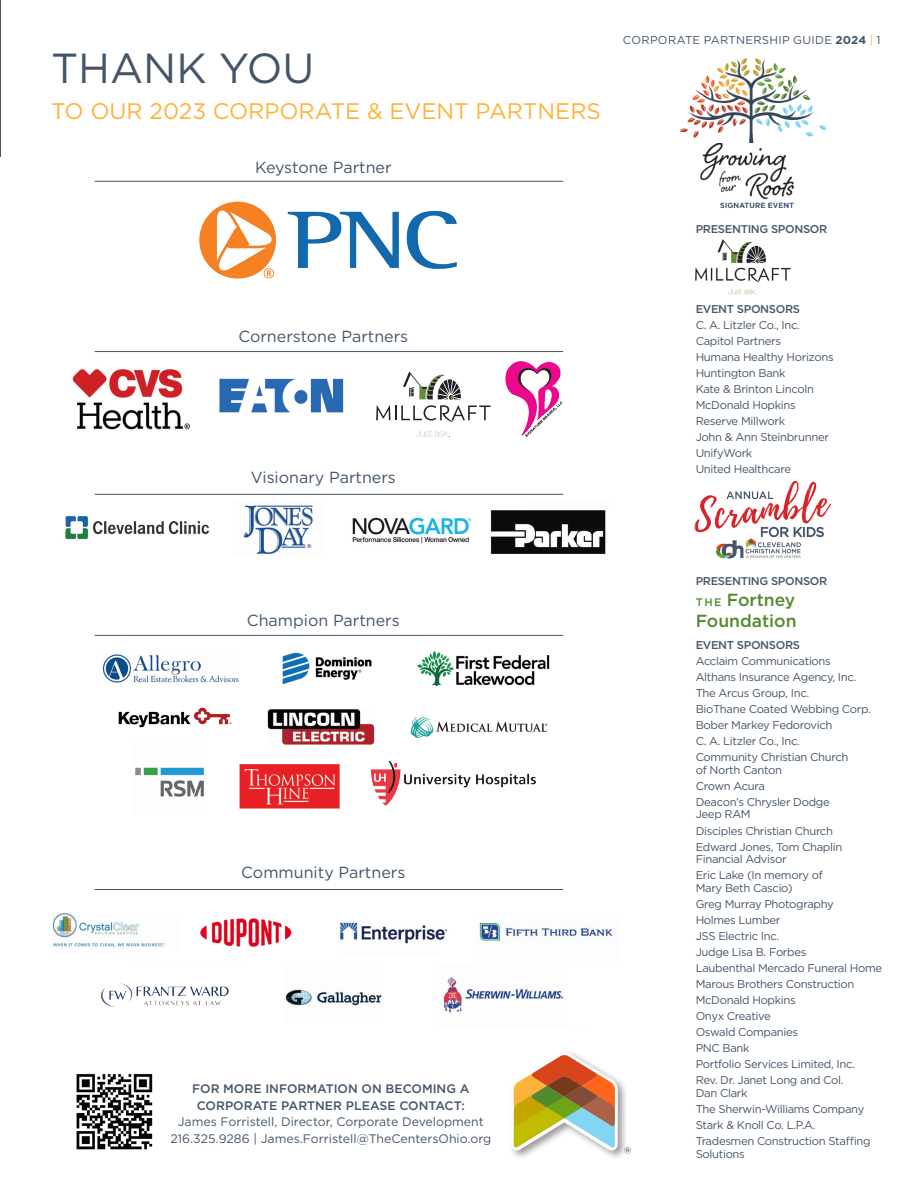
<style>
.page{position:relative;width:918px;height:1188px;background:#fff}
.page>*{position:absolute;margin:0;border:0;box-sizing:border-box;transform-origin:0 0}
._104_Number_DBlue{font:42px "Gotham";color:#455568}
.t1{font:22.5px "Gotham";color:#ffb238}
._10_Subtitles_Blue{font:18px "Gotham";color:#455568}
.t2{font:500 17.55px "Gotham";color:#548a2e}
.t3{font:16.05px "Gotham";color:#455568}
.t4{font:12.3px/16.5px "Gotham";color:#455568;text-align:center}
.t5{font:500 12.3px/16.5px "Gotham";color:#455568;text-align:center}
.t6{font:11.4px "Gotham";letter-spacing:.03em;color:#455568}
.t7{font:11.25px/12.8px "Gotham";letter-spacing:-.03em;color:#455568}
.t8{font:500 11.25px "Gotham";letter-spacing:-.03em;color:#455568}
.s1{font-weight:700}
.s2{color:#ffb238}
.s3{font-size:10.95px}
</style>
<div class="page">
<img style="left:694px;top:480px;width:137px;height:79px">
<div style="left:509px;top:1050px;width:119px;height:111px;background:#231f20;opacity:.44"></div>
<svg style="left:511px;top:1052px;width:107px;height:98px"></svg>
<img style="left:76px;top:1073px;width:77px;height:77px">
<hr style="left:0;top:0;width:1px;height:157px;background:#455568">
<hr style="left:95px;top:494px;width:468px;height:1px;background:#455568">
<hr style="left:95px;top:635px;width:468px;height:1px;background:#455568">
<hr style="left:95px;top:889px;width:468px;height:1px;background:#455568">
<hr style="left:95px;top:181px;width:468px;height:1px;background:#455568">
<img style="left:199px;top:201px;width:258px;height:78px">
<hr style="left:95px;top:351px;width:468px;height:1px;background:#455568">
<img style="left:72px;top:369px;width:119px;height:61px">
<img style="left:219px;top:378px;width:125px;height:35px">
<img style="left:505px;top:361px;width:58px;height:76px">
<svg style="left:416px;top:430px;width:34px;height:7px"></svg>
<svg style="left:376px;top:371px;width:115px;height:51px"></svg>
<img style="left:102px;top:651px;width:448px;height:158px">
<img style="left:65px;top:505px;width:248px;height:49px">
<img style="left:352px;top:510px;width:254px;height:44px">
<img style="left:52px;top:912px;width:113px;height:35px">
<img style="left:479px;top:922px;width:134px;height:20px">
<img style="left:340px;top:922px;width:108px;height:22px">
<img style="left:200px;top:918px;width:91px;height:28px">
<img style="left:101px;top:963px;width:463px;height:50px">
<img style="left:695px;top:239px;width:96px;height:56px">
<img style="left:680px;top:58px;width:147px;height:150px">
<p class="_104_Number_DBlue" style="left:51px;top:41px;width:265px">THANK YOU</p>
<p class="t1" style="left:51px;top:96px;width:552px">TO OUR 2023 CORPORATE &amp; EVENT PARTNERS</p>
<p class="t3" style="left:255px;top:157px;width:138px">Keystone Partner</p>
<p class="t6" style="left:623px;top:32px;width:259px">CORPORATE PARTNERSHIP GUIDE <span class="s1">2024</span> <span class="s2">|</span> 1</p>
<p class="t8" style="left:696px;top:221px;width:133px">PRESENTING SPONSOR</p>
<p class="t3" style="left:238px;top:327px;width:171px">Cornerstone Partners</p>
<p class="t3" style="left:251px;top:467px;width:147px">Visionary Partners</p>
<p class="t8" style="left:696px;top:301px;width:106px">EVENT SPONSORS</p>
<p class="t7" style="left:696px;top:318px;width:106px">C. A. Litzler Co., Inc.</p>
<p class="t7" style="left:696px;top:334px;width:87px">Capitol Partners</p>
<p class="t7" style="left:696px;top:350px;width:139px">Humana Healthy Horizons</p>
<p class="t7" style="left:696px;top:366px;width:91px">Huntington Bank</p>
<p class="t7" style="left:696px;top:382px;width:120px">Kate &amp; Brinton Lincoln</p>
<p class="t7" style="left:696px;top:398px;width:102px">McDonald Hopkins</p>
<p class="t7" style="left:696px;top:414px;width:91px">Reserve Millwork</p>
<p class="t7" style="left:696px;top:430px;width:135px">John &amp; Ann Steinbrunner</p>
<p class="t7" style="left:696px;top:446px;width:58px">UnifyWork</p>
<p class="t7" style="left:696px;top:462px;width:97px">United Healthcare</p>
<p class="t3" style="left:247px;top:610px;width:154px">Champion Partners</p>
<p class="t3" style="left:241px;top:862px;width:166px">Community Partners</p>
<p class="t5" style="left:192px;top:1080px;width:279px">FOR MORE INFORMATION ON BECOMING A<br>CORPORATE PARTNER PLEASE CONTACT:</p>
<p class="t4" style="left:170px;top:1113px;width:322px">James Forristell, Director, Corporate Development<br>216.325.9286 | James.Forristell@TheCentersOhio.org</p>
<p class="_10_Subtitles_Blue" style="left:624px;top:1142px;width:9px">®</p>
<p class="t8" style="left:696px;top:574px;width:133px">PRESENTING SPONSOR</p>
<p class="t2" style="left:696px;top:588px;width:101px"><span class="s3">THE</span> Fortney</p>
<p class="t2" style="left:696px;top:609px;width:102px">Foundation</p>
<p class="t8" style="left:696px;top:638px;width:106px">EVENT SPONSORS</p>
<p class="t7" style="left:696px;top:654px;width:137px">Acclaim Communications</p>
<p class="t7" style="left:696px;top:670px;width:162px">Althans Insurance Agency, Inc.</p>
<p class="t7" style="left:696px;top:686px;width:115px">The Arcus Group, Inc.</p>
<p class="t7" style="left:696px;top:702px;width:177px">BioThane Coated Webbing Corp.</p>
<p class="t7" style="left:696px;top:718px;width:138px">Bober Markey Fedorovich</p>
<p class="t7" style="left:696px;top:734px;width:106px">C. A. Litzler Co., Inc.</p>
<p class="t7" style="left:696px;top:750px;width:154px">Community Christian Church of North Canton</p>
<p class="t7" style="left:696px;top:779px;width:71px">Crown Acura</p>
<p class="t7" style="left:696px;top:795px;width:136px">Deacon’s Chrysler Dodge<br>Jeep RAM</p>
<p class="t7" style="left:696px;top:824px;width:139px">Disciples Christian Church</p>
<p class="t7" style="left:696px;top:840px;width:148px">Edward Jones, Tom Chaplin<br>Financial Advisor</p>
<p class="t7" style="left:696px;top:869px;width:129px">Eric Lake (In memory of<br>Mary Beth Cascio)</p>
<p class="t7" style="left:696px;top:897px;width:140px">Greg Murray Photography</p>
<p class="t7" style="left:696px;top:913px;width:86px">Holmes Lumber</p>
<p class="t7" style="left:696px;top:929px;width:85px">JSS Electric Inc.</p>
<p class="t7" style="left:696px;top:945px;width:112px">Judge Lisa B. Forbes</p>
<p class="t7" style="left:696px;top:961px;width:188px">Laubenthal Mercado Funeral Home</p>
<p class="t7" style="left:696px;top:977px;width:160px">Marous Brothers Construction</p>
<p class="t7" style="left:696px;top:993px;width:102px">McDonald Hopkins</p>
<p class="t7" style="left:696px;top:1009px;width:77px">Onyx Creative</p>
<p class="t7" style="left:696px;top:1025px;width:104px">Oswald Companies</p>
<p class="t7" style="left:696px;top:1042px;width:55px">PNC Bank</p>
<p class="t7" style="left:696px;top:1058px;width:161px">Portfolio Services Limited, Inc.</p>
<p class="t7" style="left:696px;top:1074px;width:149px">Rev. Dr. Janet Long and Col.<br>Dan Clark</p>
<p class="t7" style="left:696px;top:1102px;width:170px">The Sherwin-Williams Company</p>
<p class="t7" style="left:696px;top:1118px;width:121px">Stark &amp; Knoll Co. L.P.A.</p>
<p class="t7" style="left:696px;top:1134px;width:177px">Tradesmen Construction Staffing<br>Solutions</p>
</div>
